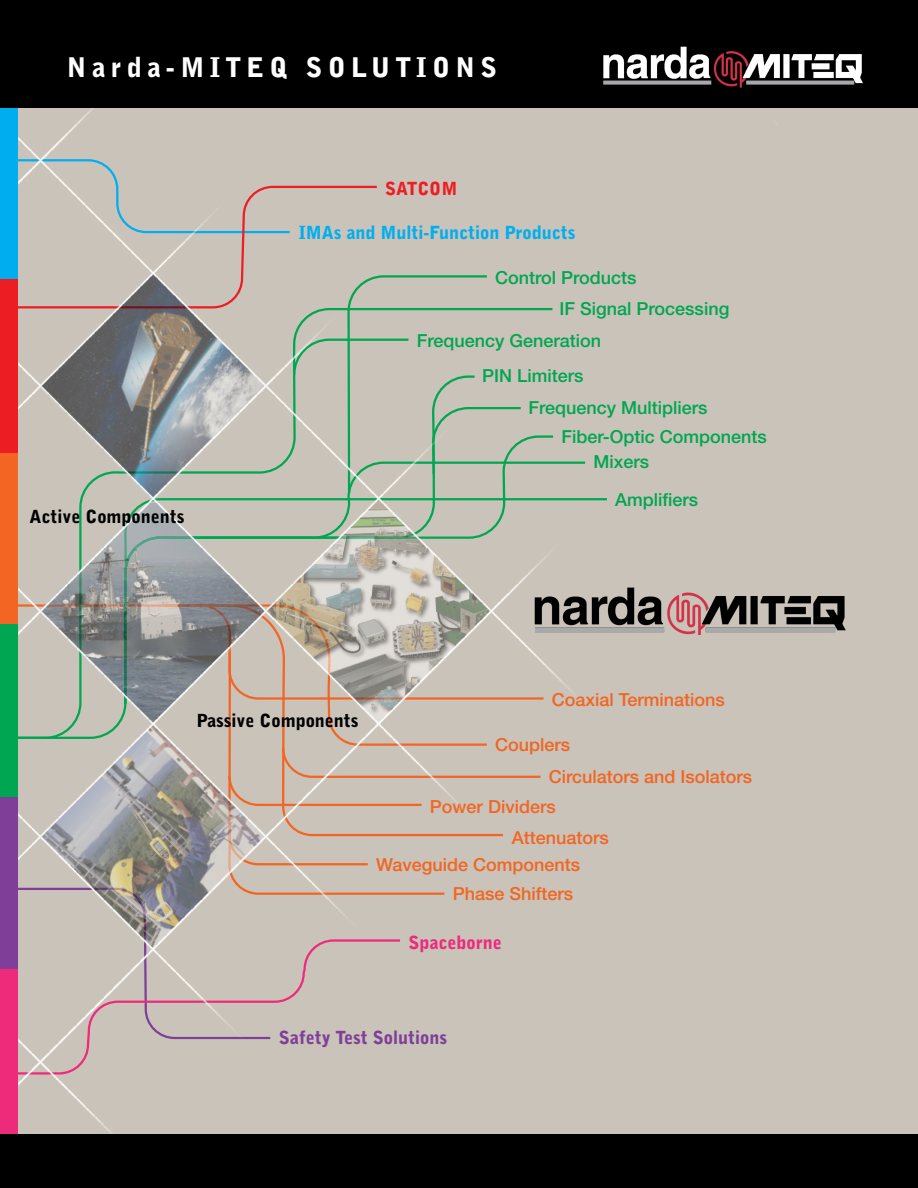
<style>
.page{position:relative;width:918px;height:1188px;background:#c9c3b9}
.page>*{position:absolute;margin:0;border:0;box-sizing:border-box;transform-origin:0 0}
.t1{font:900 27px "Bell Gothic BT";letter-spacing:.2em;color:#fff}
.t2{font:500 18px/32.1px "Helvetica Neue";color:#00a651}
.t3{font:500 18px/27px "Helvetica Neue";color:#f26522}
.t4{font:900 18px "Bell Gothic BT";color:#000}
.t5{font:900 18px "Bell Gothic BT";color:#00aeef}
.t6{font:900 18px "Bell Gothic BT";color:#7f3f98}
.t7{font:900 18px "Bell Gothic BT";color:#ee2a7b}
.t8{font:900 18px "Bell Gothic BT";color:#ed1d24}
</style>
<div class="page">
<img style="left:17px;top:108px;width:590px;height:1026px">
<div style="left:0;top:0;width:918px;height:108px;background:#000"></div>
<div style="left:0;top:108px;width:17px;height:173px;background:#00aeef"></div>
<div style="left:0;top:280px;width:17px;height:173px;background:#ed1d24"></div>
<div style="left:0;top:453px;width:17px;height:173px;background:#f26522"></div>
<div style="left:0;top:625px;width:17px;height:173px;background:#00a651"></div>
<div style="left:0;top:798px;width:17px;height:173px;background:#7f3f98"></div>
<div style="left:0;top:969px;width:17px;height:174px;background:#ee2a7b"></div>
<div style="left:0;top:1134px;width:918px;height:54px;background:#000"></div>
<img style="left:603px;top:46px;width:260px;height:42px">
<img style="left:527px;top:583px;width:319px;height:59px">
<h1 class="t1" style="left:67px;top:50px;width:431px">Narda-MITEQ SOLUTIONS</h1>
<p class="t8" style="left:385px;top:177px;width:74px">SATCOM</p>
<p class="t5" style="left:299px;top:222px;width:278px">IMAs and Multi-Function Products</p>
<p class="t2" style="left:495px;top:261px;width:143px">Control Products</p>
<p class="t2" style="left:417px;top:293px;width:314px;text-indent:143px">IF Signal Processing<br>Frequency Generation</p>
<p class="t2" style="left:482px;top:359px;width:103px">PIN Limiters</p>
<p class="t2" style="left:528px;top:391px;width:181px">Frequency Multipliers</p>
<p class="t2" style="left:561px;top:420px;width:207px">Fiber-Optic Components</p>
<p class="t4" style="left:29px;top:506px;width:157px">Active Components</p>
<p class="t2" style="left:593px;top:446px;width:57px">Mixers</p>
<p class="t2" style="left:615px;top:483px;width:85px">Amplifiers</p>
<p class="t4" style="left:196px;top:709px;width:164px">Passive Components</p>
<p class="t3" style="left:552px;top:686px;width:175px">Coaxial Terminations</p>
<p class="t3" style="left:495px;top:731px;width:77px">Couplers</p>
<p class="t3" style="left:549px;top:763px;width:205px">Circulators and Isolators</p>
<p class="t3" style="left:430px;top:793px;width:127px">Power Dividers</p>
<p class="t3" style="left:376px;top:824px;width:234px;text-indent:136px">Attenuators<br>Waveguide Components</p>
<p class="t3" style="left:453px;top:880px;width:122px">Phase Shifters</p>
<p class="t7" style="left:408px;top:931px;width:95px">Spaceborne</p>
<p class="t6" style="left:279px;top:1026px;width:170px">Safety Test Solutions</p>
</div>
